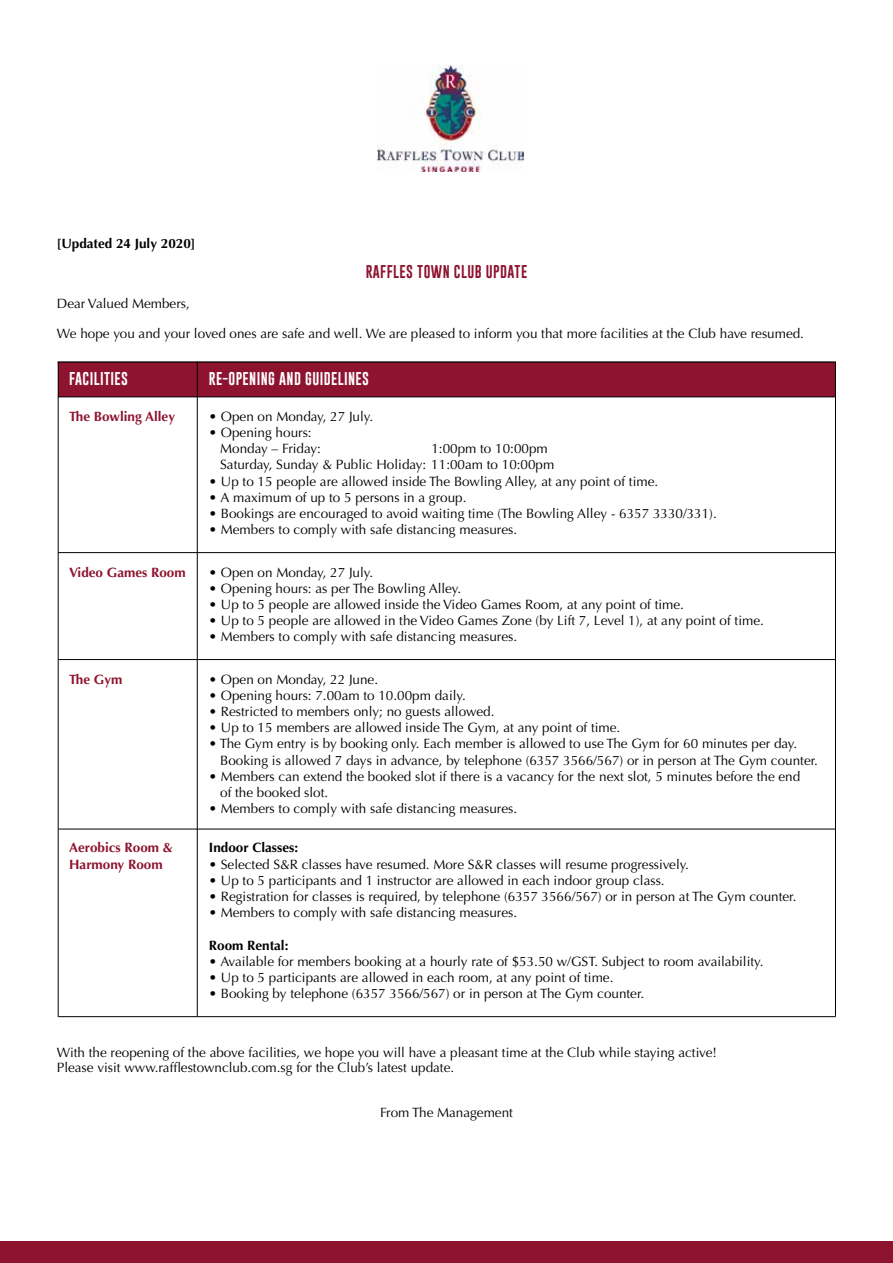
<style>
.page{position:relative;width:893px;height:1263px;background:#fff}
.page>*{position:absolute;margin:0;border:0;box-sizing:border-box;transform-origin:0 0}
.t1{font:13.5px/16.2px "Optima";color:#000}
.t2{font:700 13.5px/16.2px "Optima";color:#8e132f}
.t3{font:700 13.5px "Optima";color:#000}
.t4{font:13.5px "Gobold";letter-spacing:.03em;color:#fff}
.t5{font:13.5px "Gobold";letter-spacing:.03em;color:#8e132f}
</style>
<div class="page">
<img style="left:378px;top:65px;width:145px;height:106px">
<div style="left:0;top:1241px;width:893px;height:22px;background:#8e132f"></div>
<div style="left:58px;top:362px;width:778px;height:34px;background:#8e132f"></div>
<hr style="left:58px;top:552px;width:778px;height:1px;background:#000">
<hr style="left:59px;top:659px;width:777px;height:1px;background:#000">
<hr style="left:59px;top:829px;width:777px;height:1px;background:#000">
<hr style="left:59px;top:1016px;width:777px;height:1px;background:#000">
<hr style="left:58px;top:396px;width:778px;height:1px;background:#000">
<hr style="left:197px;top:362px;width:1px;height:654px;background:#000">
<hr style="left:835px;top:362px;width:1px;height:654px;background:#000">
<hr style="left:58px;top:362px;width:1px;height:655px;background:#000">
<hr style="left:58px;top:362px;width:778px;height:1px;background:#000">
<p class="t3" style="left:57px;top:235px;width:140px">[Updated 24 July 2020]</p>
<p class="t5" style="left:366px;top:263px;width:163px">RAFFLES TOWN CLUB UPDATE</p>
<p class="t1" style="left:57px;top:295px;width:135px">Dear Valued Members,</p>
<p class="t1" style="left:57px;top:325px;width:749px">We hope you and your loved ones are safe and well. We are pleased to inform you that more facilities at the Club have resumed.</p>
<p class="t4" style="left:69px;top:369px;width:60px">FACILITIES</p>
<p class="t4" style="left:209px;top:369px;width:162px">RE-OPENING AND GUIDELINES</p>
<p class="t2" style="left:69px;top:408px;width:108px">The Bowling Alley</p>
<p class="t2" style="left:69px;top:564px;width:118px">Video Games Room</p>
<p class="t2" style="left:69px;top:671px;width:55px">The Gym</p>
<p class="t2" style="left:69px;top:840px;width:105px">Aerobics Room &amp;<br>Harmony Room</p>
<p class="t1" style="left:209px;top:408px;width:166px">• Open on Monday, 27 July.</p>
<p class="t1" style="left:220px;top:424px;width:102px;text-indent:-11px">• Opening hours:<br>Monday – Friday:</p>
<p class="t1" style="left:220px;top:441px;width:336px;text-indent:211px">1:00pm to 10:00pm<br>Saturday, Sunday &amp; Public Holiday: 11:00am to 10:00pm</p>
<p class="t1" style="left:209px;top:473px;width:451px">• Up to 15 people are allowed inside The Bowling Alley, at any point of time.</p>
<p class="t1" style="left:209px;top:489px;width:259px">• A maximum of up to 5 persons in a group.</p>
<p class="t1" style="left:209px;top:505px;width:509px">• Bookings are encouraged to avoid waiting time (The Bowling Alley - 6357 3330/331).</p>
<p class="t1" style="left:209px;top:522px;width:310px">• Members to comply with safe distancing measures.</p>
<p class="t1" style="left:209px;top:564px;width:166px">• Open on Monday, 27 July.</p>
<p class="t1" style="left:209px;top:580px;width:254px">• Opening hours: as per The Bowling Alley.</p>
<p class="t1" style="left:209px;top:597px;width:476px">• Up to 5 people are allowed inside the Video Games Room, at any point of time.</p>
<p class="t1" style="left:209px;top:613px;width:556px">• Up to 5 people are allowed in the Video Games Zone (by Lift 7, Level 1), at any point of time.</p>
<p class="t1" style="left:209px;top:629px;width:310px">• Members to comply with safe distancing measures.</p>
<p class="t1" style="left:209px;top:671px;width:171px">• Open on Monday, 22 June.</p>
<p class="t1" style="left:209px;top:687px;width:258px">• Opening hours: 7.00am to 10.00pm daily.</p>
<p class="t1" style="left:209px;top:703px;width:287px">• Restricted to members only; no guests allowed.</p>
<p class="t1" style="left:209px;top:720px;width:413px">• Up to 15 members are allowed inside The Gym, at any point of time.</p>
<p class="t1" style="left:220px;top:736px;width:599px;text-indent:-11px">• The Gym entry is by booking only. Each member is allowed to use The Gym for 60 minutes per day.<br>Booking is allowed 7 days in advance, by telephone (6357 3566/567) or in person at The Gym counter.</p>
<p class="t1" style="left:220px;top:768px;width:582px;text-indent:-11px">• Members can extend the booked slot if there is a vacancy for the next slot, 5 minutes before the end of the booked slot.</p>
<p class="t1" style="left:209px;top:801px;width:310px">• Members to comply with safe distancing measures.</p>
<p class="t3" style="left:209px;top:840px;width:91px">Indoor Classes:</p>
<p class="t1" style="left:209px;top:856px;width:482px">• Selected S&amp;R classes have resumed. More S&amp;R classes will resume progressively.</p>
<p class="t1" style="left:209px;top:872px;width:457px">• Up to 5 participants and 1 instructor are allowed in each indoor group class.</p>
<p class="t1" style="left:209px;top:888px;width:589px">• Registration for classes is required, by telephone (6357 3566/567) or in person at The Gym counter.</p>
<p class="t1" style="left:209px;top:905px;width:310px">• Members to comply with safe distancing measures.</p>
<p class="t3" style="left:209px;top:937px;width:81px">Room Rental:</p>
<p class="t1" style="left:209px;top:953px;width:556px">• Available for members booking at a hourly rate of $53.50 w/GST. Subject to room availability.</p>
<p class="t1" style="left:209px;top:969px;width:406px">• Up to 5 participants are allowed in each room, at any point of time.</p>
<p class="t1" style="left:209px;top:986px;width:437px">• Booking by telephone (6357 3566/567) or in person at The Gym counter.</p>
<p class="t1" style="left:57px;top:1045px;width:662px;line-height:15px">With the reopening of the above facilities, we hope you will have a pleasant time at the Club while staying active!<br>Please visit www.rafflestownclub.com.sg for the Club’s latest update.</p>
<p class="t1" style="left:380px;top:1105px;width:134px">From The Management</p>
</div>
